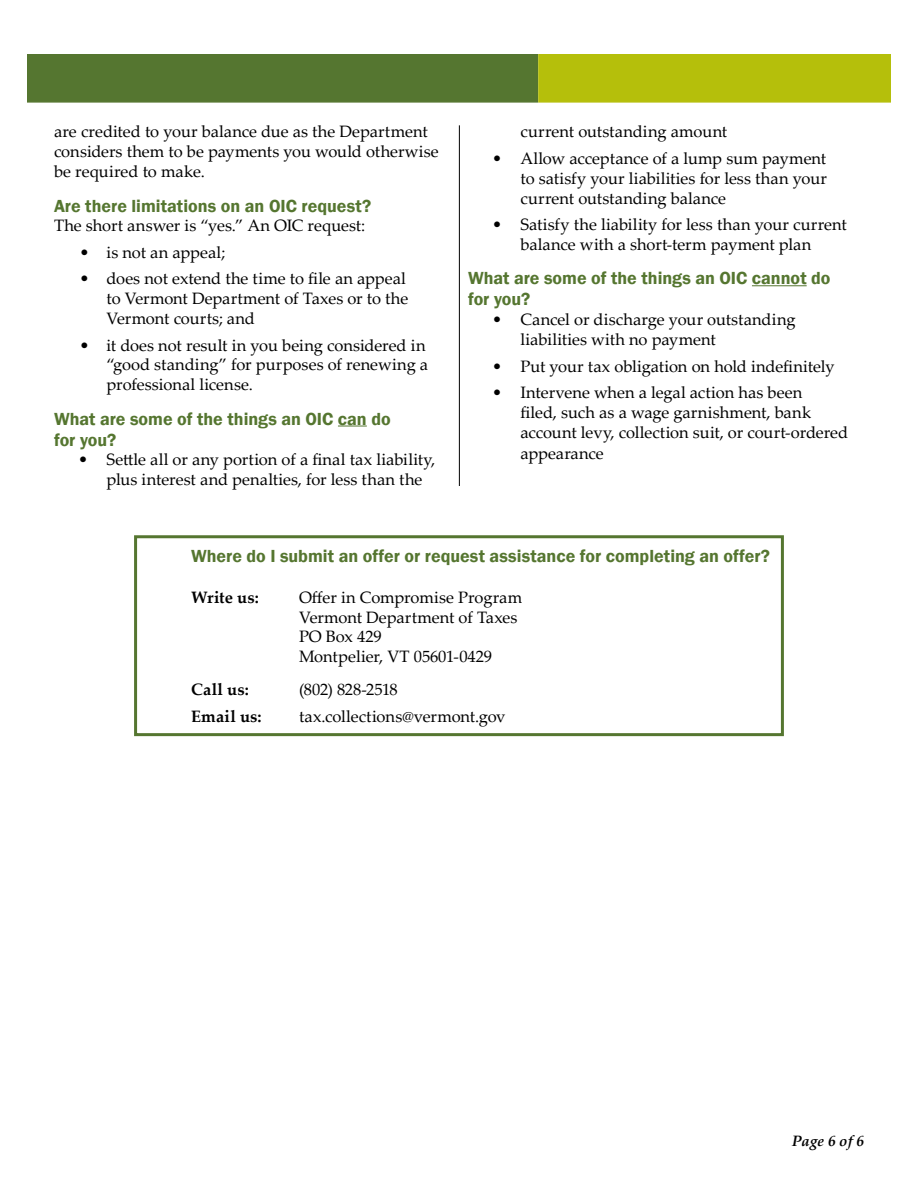
<style>
.page{position:relative;width:918px;height:1188px;background:#fff}
.page>*{position:absolute;margin:0;border:0;box-sizing:border-box;transform-origin:0 0}
.t1{font:600 18px/21px "Franklin Gothic";color:#557630}
.t2{font:16.5px/19.8px "Palatino Linotype";letter-spacing:-.005em;color:#000}
.t3{font:700 16.5px "Palatino Linotype";letter-spacing:.01em;color:#000}
.t4{font:italic 700 15px "Palatino Linotype";letter-spacing:.005em;color:#000}
</style>
<div class="page">
<div style="left:27px;top:54px;width:511px;height:49px;background:#557630;border:2px solid #557630"></div>
<div style="left:538px;top:54px;width:353px;height:49px;background:#b5bf0b;border:2px solid #b5bf0b"></div>
<svg style="left:338px;top:426px;width:29px;height:1px"></svg>
<hr style="left:752px;top:285px;width:55px;height:1px;background:#557630">
<hr style="left:459px;top:125px;width:1px;height:361px;background:#000">
<div style="left:134px;top:535px;width:650px;height:201px;border:3px solid #557630"></div>
<p class="t2" style="left:54px;top:121px;width:386px">are credited to your balance due as the Department considers them to be payments you would otherwise be required to make.</p>
<p class="t1" style="left:54px;top:195px;width:319px">Are there limitations on an OIC request?</p>
<p class="t2" style="left:54px;top:215px;width:313px">The short answer is “yes.” An OIC request:</p>
<p class="t2" style="left:79px;top:242px;width:147px">• is not an appeal;</p>
<p class="t2" style="left:106px;top:268px;width:303px;text-indent:-27px">• does not extend the time to file an appeal to Vermont Department of Taxes or to the<br>Vermont courts; and</p>
<p class="t2" style="left:106px;top:334px;width:323px;text-indent:-27px">• it does not result in you being considered in “good standing” for purposes of renewing a professional license.</p>
<p class="t1" style="left:54px;top:408px;width:338px">What are some of the things an OIC can do for you?</p>
<p class="t2" style="left:106px;top:449px;width:330px;text-indent:-28px">• Settle all or any portion of a final tax liability, plus interest and penalties, for less than the</p>
<p class="t2" style="left:520px;top:121px;width:208px">current outstanding amount</p>
<p class="t2" style="left:520px;top:148px;width:308px;text-align:justify;text-indent:-28px">• Allow acceptance of a lump sum payment to satisfy your liabilities for less than your current outstanding balance</p>
<p class="t2" style="left:492px;top:214px;width:356px;text-align:center">• Satisfy the liability for less than your current balance with a short-term payment plan</p>
<p class="t1" style="left:468px;top:268px;width:364px">What are some of the things an OIC cannot do for you?</p>
<p class="t2" style="left:520px;top:309px;width:277px;text-indent:-28px">• Cancel or discharge your outstanding liabilities with no payment</p>
<p class="t2" style="left:492px;top:355px;width:344px">• Put your tax obligation on hold indefinitely</p>
<p class="t2" style="left:520px;top:382px;width:329px;line-height:20.2px;text-indent:-28px">• Intervene when a legal action has been<br>filed, such as a wage garnishment, bank account levy, collection suit, or court-ordered appearance</p>
<p class="t1" style="left:191px;top:546px;width:581px">Where do I submit an offer or request assistance for completing an offer?</p>
<p class="t3" style="left:191px;top:585px;width:69px">Write us:</p>
<p class="t2" style="left:299px;top:587px;width:225px">Offer in Compromise Program<br>Vermont Department of Taxes<br>PO Box 429<br>Montpelier, VT 05601-0429</p>
<p class="t3" style="left:191px;top:678px;width:59px">Call us:</p>
<p class="t2" style="left:299px;top:679px;width:100px">(802) 828-2518</p>
<p class="t3" style="left:191px;top:705px;width:72px">Email us:</p>
<p class="t2" style="left:299px;top:706px;width:208px">tax.collections@vermont.gov</p>
<p class="t4" style="left:792px;top:1130px;width:74px">Page 6 of 6</p>
</div>
